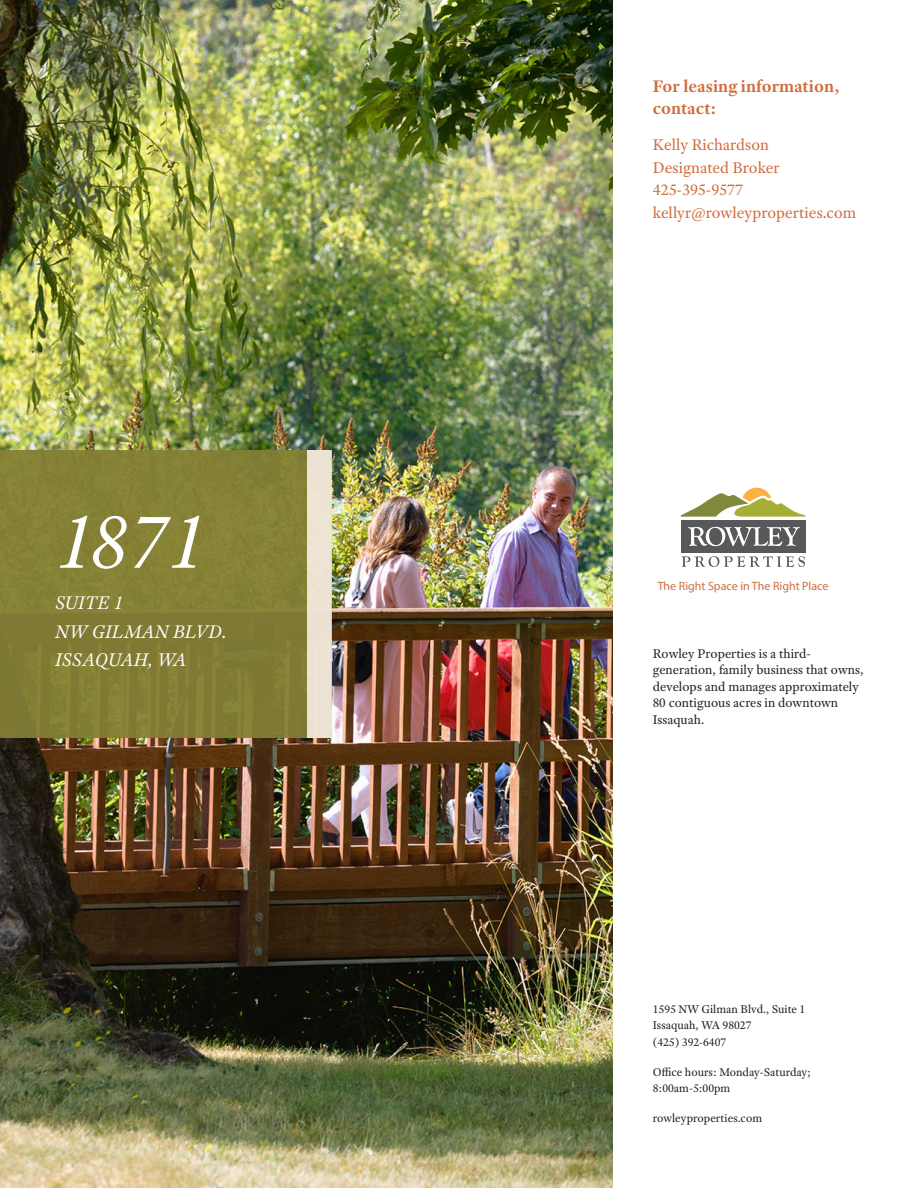
<style>
.page{position:relative;width:918px;height:1188px;background:#fff}
.page>*{position:absolute;margin:0;border:0;box-sizing:border-box;transform-origin:0 0}
.t1{font:italic 81px "Adobe Text Pro";color:#fff}
.t2{font:italic 19.5px "Adobe Text Pro";letter-spacing:.005em;color:#fff}
.t3{font:700 18px/22.5px "Adobe Text Pro";color:#d06c3d}
.t4{font:16.5px "Adobe Text Pro";color:#d06c3d}
.t5{font:13.5px/16.5px "Adobe Text Pro";color:#231f20}
.t6{font:12px/16.5px "Adobe Text Pro";color:#231f20}
.t7{font:12px "Myriad Pro";color:#d06c3d}
</style>
<div class="page">
<img style="left:0;top:0;width:612px;height:1188px">
<div style="left:681px;top:520px;width:124px;height:32px;background:#57585a"></div>
<svg style="left:688px;top:527px;width:112px;height:19px"></svg>
<svg style="left:681px;top:556px;width:124px;height:11px"></svg>
<svg style="left:681px;top:488px;width:124px;height:29px"></svg>
<div style="left:0;top:450px;width:307px;height:288px;background:#837f35"></div>
<div style="left:307px;top:450px;width:24px;height:288px;background:#ede2d1"></div>
<p class="t1" style="left:55px;top:491px;width:152px">1871</p>
<p class="t2" style="left:55px;top:590px;width:69px">SUITE 1</p>
<p class="t2" style="left:55px;top:619px;width:173px">NW GILMAN BLVD.</p>
<p class="t2" style="left:55px;top:647px;width:132px">ISSAQUAH, WA</p>
<p class="t3" style="left:653px;top:74px;width:188px">For leasing information, contact:</p>
<p class="t4" style="left:653px;top:134px;width:118px">Kelly Richardson</p>
<p class="t4" style="left:653px;top:157px;width:128px">Designated Broker</p>
<p class="t4" style="left:653px;top:179px;width:92px">425-395-9577</p>
<p class="t4" style="left:653px;top:202px;width:205px">kellyr@rowleyproperties.com</p>
<p class="t7" style="left:658px;top:579px;width:172px">The Right Space in The Right Place</p>
<p class="t5" style="left:653px;top:645px;width:212px">Rowley Properties is a third&shy;generation, family business that owns, develops and manages approximately<br>80 contiguous acres in downtown<br>Issaquah.</p>
<p class="t6" style="left:653px;top:1001px;width:154px">1595 NW Gilman Blvd., Suite 1</p>
<p class="t6" style="left:653px;top:1017px;width:100px">Issaquah, WA 98027</p>
<p class="t6" style="left:653px;top:1034px;width:75px">(425) 392-6407</p>
<p class="t6" style="left:653px;top:1064px;width:160px">Office hours: Monday-Saturday;<br>8:00am-5:00pm</p>
<p class="t6" style="left:653px;top:1110px;width:111px">rowleyproperties.com</p>
</div>
